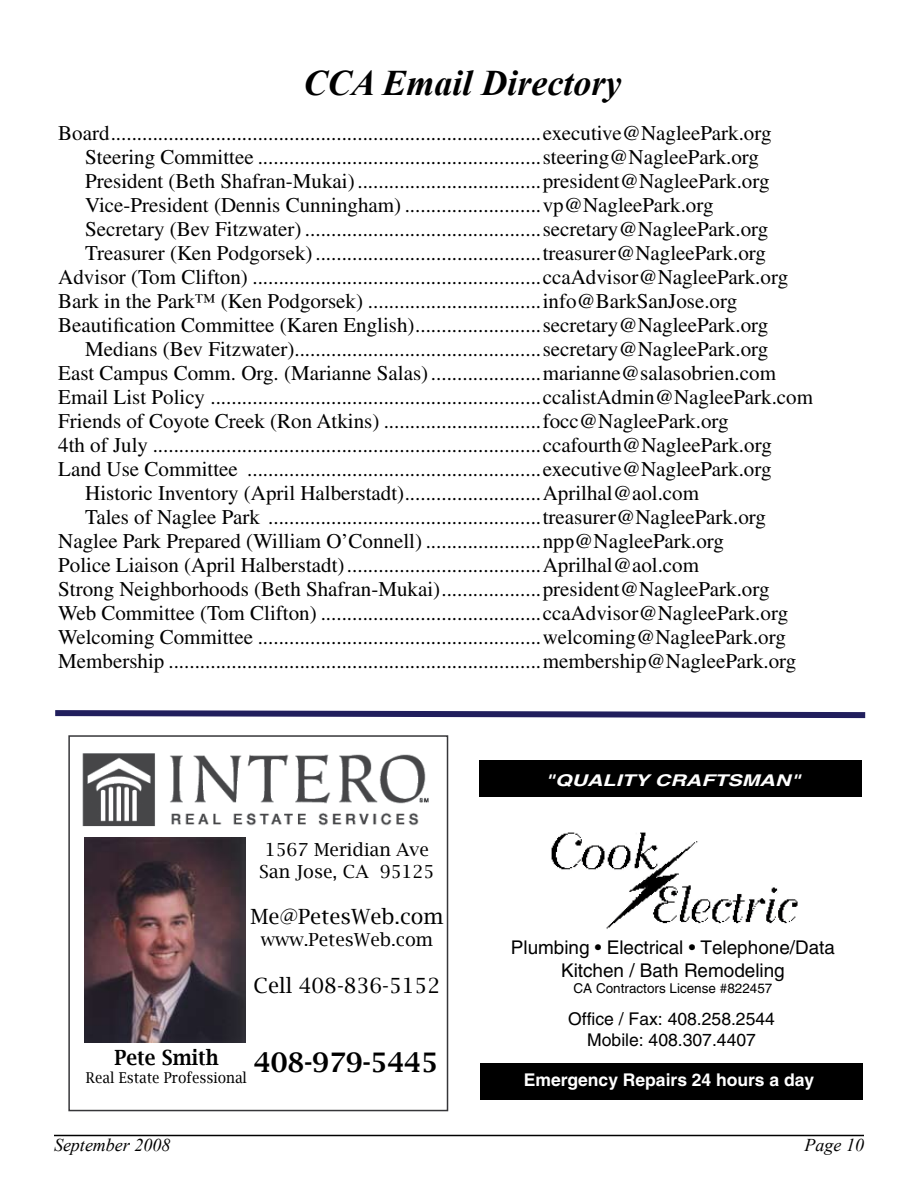
<style>
.page{position:relative;width:918px;height:1188px;background:#fff}
.page>*{position:absolute;margin:0;border:0;box-sizing:border-box;transform-origin:0 0}
.t1{font:italic 700 36px "Times New Roman";color:#000}
.t2{font:21px "Times";color:#000}
.t3{font:21px "Lucida Bright";color:#000}
.t4{font:600 21px "Lucida Bright";color:#000;scale:.93 1}
.t5{font:18.9px/23px "Helvetica";color:#000;text-align:center}
.t6{font:18px/21.6px "Lucida Bright";color:#000;text-align:center}
.t7{font:italic 18px "Times New Roman";color:#000}
.t8{font:17.55px/20.9px "Helvetica";color:#000;text-align:center}
.t9{font:700 17.55px "Helvetica";letter-spacing:-.005em;color:#fff}
.t10{font:italic 700 16.2px "Helvetica";color:#fff;scale:1.32 1}
.t11{font:15px "Lucida Bright";color:#000;scale:.93 1}
.t12{font:13.5px "Helvetica";color:#000}
</style>
<div class="page">
<hr style="left:54px;top:1135px;width:810px;height:1px;background:#000">
<svg style="left:55px;top:710px;width:811px;height:9px"></svg>
<div style="left:68px;top:735px;width:380px;height:376px;border:2px solid #363639"></div>
<img style="left:82px;top:753px;width:347px;height:74px">
<img style="left:84px;top:837px;width:162px;height:205px">
<div style="left:479px;top:760px;width:383px;height:36px;background:#000"></div>
<div style="left:480px;top:1063px;width:383px;height:37px;background:#000"></div>
<img style="left:551px;top:832px;width:247px;height:97px">
<h1 class="t1" style="left:303px;top:58px;width:320px">CCA Email Directory</h1>
<p class="t2" style="left:58px;top:122px;width:715px">Board..................................................................................executive@NagleePark.org</p>
<p class="t2" style="left:85px;top:146px;width:675px">Steering Committee ......................................................steering@NagleePark.org</p>
<p class="t2" style="left:85px;top:170px;width:686px">President (Beth Shafran-Mukai)...................................president@NagleePark.org</p>
<p class="t2" style="left:85px;top:194px;width:630px">Vice-President (Dennis Cunningham) ..........................vp@NagleePark.org</p>
<p class="t2" style="left:85px;top:218px;width:685px">Secretary (Bev Fitzwater) .............................................secretary@NagleePark.org</p>
<p class="t2" style="left:85px;top:242px;width:682px">Treasurer (Ken Podgorsek)...........................................treasurer@NagleePark.org</p>
<p class="t2" style="left:58px;top:266px;width:731px">Advisor (Tom Clifton) .......................................................ccaAdvisor@NagleePark.org</p>
<p class="t2" style="left:58px;top:290px;width:681px">Bark in the Park™ (Ken Podgorsek) .................................info@BarkSanJose.org</p>
<p class="t2" style="left:58px;top:314px;width:712px">Beautification Committee (Karen English)........................secretary@NagleePark.org</p>
<p class="t2" style="left:85px;top:338px;width:685px">Medians (Bev Fitzwater)...............................................secretary@NagleePark.org</p>
<p class="t2" style="left:58px;top:362px;width:719px">East Campus Comm. Org. (Marianne Salas).....................marianne@salasobrien.com</p>
<p class="t2" style="left:58px;top:386px;width:756px">Email List Policy ...............................................................ccalistAdmin@NagleePark.com</p>
<p class="t2" style="left:58px;top:410px;width:672px">Friends of Coyote Creek (Ron Atkins) ..............................focc@NagleePark.org</p>
<p class="t2" style="left:58px;top:434px;width:715px">4th of July ..........................................................................ccafourth@NagleePark.org</p>
<p class="t2" style="left:58px;top:458px;width:715px">Land Use Committee ........................................................executive@NagleePark.org</p>
<p class="t2" style="left:85px;top:482px;width:615px">Historic Inventory (April Halberstadt)..........................Aprilhal@aol.com</p>
<p class="t2" style="left:85px;top:506px;width:682px">Tales of Naglee Park ....................................................treasurer@NagleePark.org</p>
<p class="t2" style="left:58px;top:530px;width:667px">Naglee Park Prepared (William O’Connell) ......................npp@NagleePark.org</p>
<p class="t2" style="left:58px;top:554px;width:642px">Police Liaison (April Halberstadt).....................................Aprilhal@aol.com</p>
<p class="t2" style="left:58px;top:578px;width:713px">Strong Neighborhoods (Beth Shafran-Mukai)...................president@NagleePark.org</p>
<p class="t2" style="left:58px;top:602px;width:731px">Web Committee (Tom Clifton) ..........................................ccaAdvisor@NagleePark.org</p>
<p class="t2" style="left:58px;top:626px;width:729px">Welcoming Committee ......................................................welcoming@NagleePark.org</p>
<p class="t2" style="left:58px;top:650px;width:740px">Membership .......................................................................membership@NagleePark.org</p>
<p class="t6" style="left:259px;top:839px;width:177px">1567 Meridian Ave<br>San Jose, CA 95125</p>
<p class="t3" style="left:250px;top:905px;width:194px">Me@PetesWeb.com</p>
<p class="t6" style="left:261px;top:929px;width:174px">www.PetesWeb.com</p>
<p class="t3" style="left:254px;top:973px;width:188px">Cell 408-836-5152</p>
<p class="t4" style="left:114px;top:1046px;width:113px">Pete Smith</p>
<p class="t11" style="left:86px;top:1069px;width:380px">Real Estate Professional <sup>408-979-5445</sup></p>
<p class="t10" style="left:545px;top:770px;width:195px">"QUALITY CRAFTSMAN"</p>
<p class="t5" style="left:511px;top:936px;width:326px">Plumbing • Electrical • Telephone/Data<br>Kitchen / Bath Remodeling</p>
<p class="t12" style="left:574px;top:980px;width:200px">CA Contractors License #822457</p>
<p class="t8" style="left:568px;top:1009px;width:208px">Office / Fax: 408.258.2544<br>Mobile: 408.307.4407</p>
<p class="t9" style="left:524px;top:1069px;width:292px">Emergency Repairs 24 hours a day</p>
<p class="t7" style="left:54px;top:1133px;width:118px">September 2008</p>
<p class="t7" style="left:805px;top:1133px;width:61px">Page 10</p>
</div>
